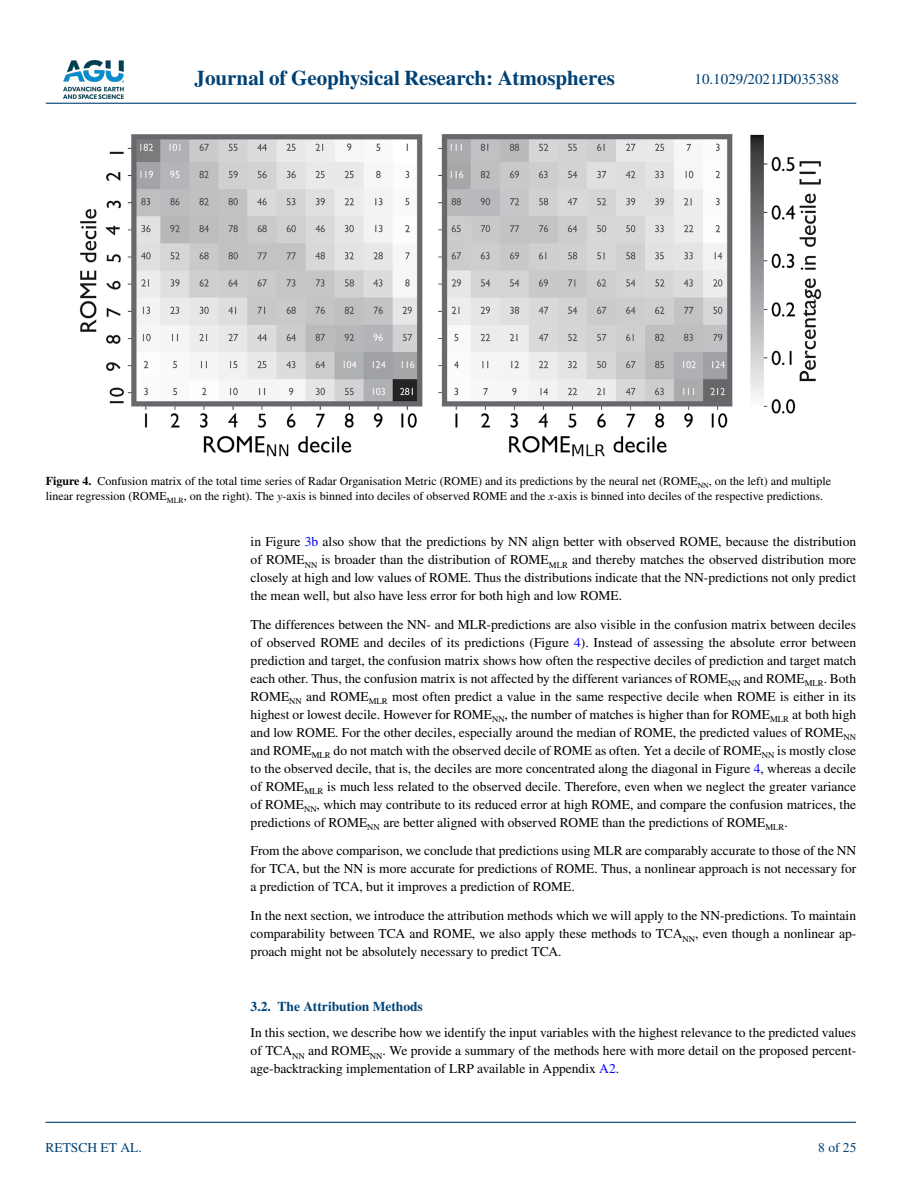
<style>
.page{position:relative;width:902px;height:1183px;background:#fff}
.page>*{position:absolute;margin:0;border:0;box-sizing:border-box;transform-origin:0 0}
.t1{font:700 21px "STIX";color:#004174}
.t2{font:15px "STIX";color:#004174}
.t3{font:13.5px/18px "STIX";color:#000;text-align:justify}
.t4{font:700 13.5px "STIX";color:#004174}
.t5{font:13.5px "STIX";color:#004174}
.t6{font:12px/15px "STIX";color:#000}
.s1{font-weight:700}
.s2{font-style:italic}
.s3{color:#00f}
</style>
<div class="page">
<img style="left:63px;top:60px;width:60px;height:39px">
<hr style="left:46px;top:103px;width:810px;height:1px;background:#004174">
<hr style="left:45px;top:1121px;width:810px;height:1px;background:#004174">
<img style="left:79px;top:134px;width:742px;height:322px">
<h1 class="t1" style="left:194px;top:66px;width:422px">Journal of Geophysical Research: Atmospheres</h1>
<p class="t2" style="left:694px;top:69px;width:146px">10.1029/2021JD035388</p>
<p class="t6" style="left:46px;top:474px;width:786px"><span class="s1">Figure 4.</span> Confusion matrix of the total time series of Radar Organisation Metric (ROME) and its predictions by the neural net (ROME<sub>NN</sub>, on the left) and multiple linear regression (ROME<sub>MLR</sub>, on the right). The <span class="s2">y</span>-axis is binned into deciles of observed ROME and the <span class="s2">x</span>-axis is binned into deciles of the respective predictions.</p>
<p class="t3" style="left:250px;top:533px;width:607px">in Figure <span class="s3">3b</span> also show that the predictions by NN align better with observed ROME, because the distribution of ROME<sub>NN</sub> is broader than the distribution of ROME<sub>MLR</sub> and thereby matches the observed distribution more closely at high and low values of ROME. Thus the distributions indicate that the NN-predictions not only predict the mean well, but also have less error for both high and low ROME.</p>
<p class="t3" style="left:250px;top:615px;width:607px">The differences between the NN- and MLR-predictions are also visible in the confusion matrix between deciles of observed ROME and deciles of its predictions (Figure <span class="s3">4</span>). Instead of assessing the absolute error between prediction and target, the confusion matrix shows how often the respective deciles of prediction and target match each other. Thus, the confusion matrix is not affected by the different variances of ROME<sub>NN</sub> and ROME<sub>MLR</sub>. Both ROME<sub>NN</sub> and ROME<sub>MLR</sub> most often predict a value in the same respective decile when ROME is either in its highest or lowest decile. However for ROME<sub>NN</sub>, the number of matches is higher than for ROME<sub>MLR</sub> at both high and low ROME. For the other deciles, especially around the median of ROME, the predicted values of ROME<sub>NN </sub>and ROME<sub>MLR</sub> do not match with the observed decile of ROME as often. Yet a decile of ROME<sub>NN</sub> is mostly close to the observed decile, that is, the deciles are more concentrated along the diagonal in Figure <span class="s3">4</span>, whereas a decile of ROME<sub>MLR</sub> is much less related to the observed decile. Therefore, even when we neglect the greater variance of ROME<sub>NN</sub>, which may contribute to its reduced error at high ROME, and compare the confusion matrices, the predictions of ROME<sub>NN</sub> are better aligned with observed ROME than the predictions of ROME<sub>MLR</sub>.</p>
<p class="t3" style="left:250px;top:842px;width:607px">From the above comparison, we conclude that predictions using MLR are comparably accurate to those of the NN for TCA, but the NN is more accurate for predictions of ROME. Thus, a nonlinear approach is not necessary for a prediction of TCA, but it improves a prediction of ROME.</p>
<p class="t3" style="left:250px;top:906px;width:607px">In the next section, we introduce the attribution methods which we will apply to the NN-predictions. To maintain comparability between TCA and ROME, we also apply these methods to TCA<sub>NN</sub>, even though a nonlinear ap&shy;proach might not be absolutely necessary to predict TCA.</p>
<p class="t5" style="left:45px;top:1138px;width:98px">RETSCH ET AL.</p>
<p class="t4" style="left:250px;top:998px;width:174px">3.2. The Attribution Methods</p>
<p class="t3" style="left:250px;top:1023px;width:607px">In this section, we describe how we identify the input variables with the highest relevance to the predicted values of TCA<sub>NN</sub> and ROME<sub>NN</sub>. We provide a summary of the methods here with more detail on the proposed percent&shy;age-backtracking implementation of LRP available in Appendix <span class="s3">A2</span>.</p>
<p class="t5" style="left:818px;top:1138px;width:40px">8 of 25</p>
</div>
